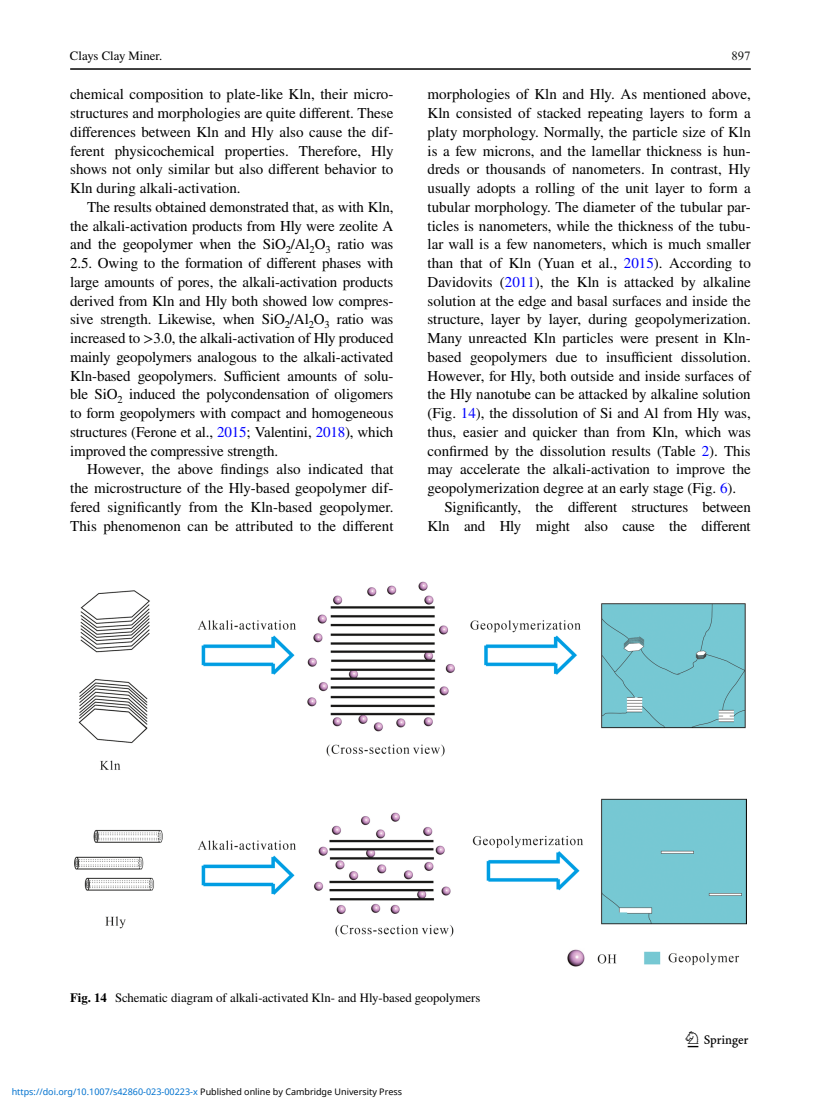
<style>
.page{position:relative;width:821px;height:1106px;background:#fff}
.page>*{position:absolute;margin:0;border:0;box-sizing:border-box;transform-origin:0 0}
.t1{font:22.5px "Springnew";color:#000}
.t2{font:15px/18.8px "STIX Regular 2";color:#000;text-align:justify}
.t3{font:12.75px "STIX Regular 2";color:#000}
.t4{font:12.75px "STIX Regular 3";color:#000}
.t5{font:12.75px "Vxksgl Adv TT3713 a 231";color:#131413}
.t6{font:9px "Noto Sans";color:#0172cf}
.s1{color:#00f}
.s2{font-family:"STIX";font-weight:700}
.s3{color:#000}
</style>
<div class="page">
<hr style="left:70px;top:68px;width:680px;height:2px;background:#000">
<img style="left:74px;top:581px;width:672px;height:385px">
<p class="t4" style="left:70px;top:47px;width:94px">Clays Clay Miner.</p>
<p class="t5" style="left:731px;top:52px;width:21px">897</p>
<p class="t2" style="left:70px;top:86px;width:325px">chemical composition to plate-like Kln, their micro&shy;structures and morphologies are quite different. These differences between Kln and Hly also cause the dif&shy;ferent physicochemical properties. Therefore, Hly shows not only similar but also different behavior to Kln during alkali-activation.</p>
<p class="t2" style="left:70px;top:198px;width:325px;text-indent:17px">The results obtained demonstrated that, as with Kln, the alkali-activation products from Hly were zeolite A and the geopolymer when the SiO<sub>2</sub>/Al<sub>2</sub>O<sub>3</sub> ratio was 2.5. Owing to the formation of different phases with large amounts of pores, the alkali-activation products derived from Kln and Hly both showed low compres&shy;sive strength. Likewise, when SiO<sub>2</sub>/Al<sub>2</sub>O<sub>3</sub> ratio was increased to &gt;3.0, the alkali-activation of Hly produced mainly geopolymers analogous to the alkali-activated Kln-based geopolymers. Sufficient amounts of solu&shy;ble SiO<sub>2</sub> induced the polycondensation of oligomers to form geopolymers with compact and homogeneous structures (Ferone et al., <span class="s1">2015</span>; Valentini, <span class="s1">2018</span>), which improved the compressive strength.</p>
<p class="t2" style="left:70px;top:461px;width:325px;text-indent:17px">However, the above findings also indicated that the microstructure of the Hly-based geopolymer dif&shy;fered significantly from the Kln-based geopolymer.<br>This phenomenon can be attributed to the different</p>
<p class="t2" style="left:427px;top:86px;width:325px">morphologies of Kln and Hly. As mentioned above,</p>
<p class="t2" style="left:427px;top:105px;width:325px">Kln consisted of stacked repeating layers to form a</p>
<p class="t2" style="left:427px;top:123px;width:325px">platy morphology. Normally, the particle size of Kln</p>
<p class="t2" style="left:427px;top:142px;width:325px">is a few microns, and the lamellar thickness is hun-</p>
<p class="t2" style="left:427px;top:161px;width:325px">dreds or thousands of nanometers. In contrast, Hly</p>
<p class="t2" style="left:427px;top:180px;width:325px">usually adopts a rolling of the unit layer to form a</p>
<p class="t2" style="left:427px;top:198px;width:325px">tubular morphology. The diameter of the tubular par-</p>
<p class="t2" style="left:427px;top:217px;width:325px">ticles is nanometers, while the thickness of the tubu-</p>
<p class="t2" style="left:427px;top:236px;width:325px">lar wall is a few nanometers, which is much smaller</p>
<p class="t2" style="left:427px;top:255px;width:325px">than that of Kln (Yuan et al., <span class="s1">2015</span>). According to</p>
<p class="t2" style="left:427px;top:273px;width:325px">Davidovits (<span class="s1">2011</span>), the Kln is attacked by alkaline</p>
<p class="t2" style="left:427px;top:292px;width:325px">solution at the edge and basal surfaces and inside the</p>
<p class="t2" style="left:427px;top:311px;width:325px">structure, layer by layer, during geopolymerization.</p>
<p class="t2" style="left:427px;top:330px;width:325px">Many unreacted Kln particles were present in Kln-</p>
<p class="t2" style="left:427px;top:348px;width:325px">based geopolymers due to insufficient dissolution.</p>
<p class="t2" style="left:427px;top:367px;width:325px">However, for Hly, both outside and inside surfaces of</p>
<p class="t2" style="left:427px;top:386px;width:325px">the Hly nanotube can be attacked by alkaline solution</p>
<p class="t2" style="left:427px;top:405px;width:325px">(Fig. <span class="s1">14</span>), the dissolution of Si and Al from Hly was,</p>
<p class="t2" style="left:427px;top:423px;width:325px">thus, easier and quicker than from Kln, which was</p>
<p class="t2" style="left:427px;top:442px;width:325px">confirmed by the dissolution results (Table <span class="s1">2</span>). This</p>
<p class="t2" style="left:427px;top:461px;width:325px">may accelerate the alkali-activation to improve the</p>
<p class="t2" style="left:427px;top:480px;width:310px">geopolymerization degree at an early stage (Fig. <span class="s1">6</span>).</p>
<p class="t2" style="left:444px;top:498px;width:308px">Significantly, the different structures between</p>
<p class="t2" style="left:427px;top:517px;width:325px">Kln and Hly might also cause the different</p>
<p class="t3" style="left:70px;top:988px;width:411px"><span class="s2">Fig. 14</span> Schematic diagram of alkali-activated Kln- and Hly-based geopolymers</p>
<p class="t6" style="left:12px;top:1085px;width:392px">https://doi.org/10.1007/s42860-023-00223-x <span class="s3">Published online by Cambridge University Press</span></p>
<h1 class="t1" style="left:687px;top:1031px;width:62px">1 3</h1>
</div>
